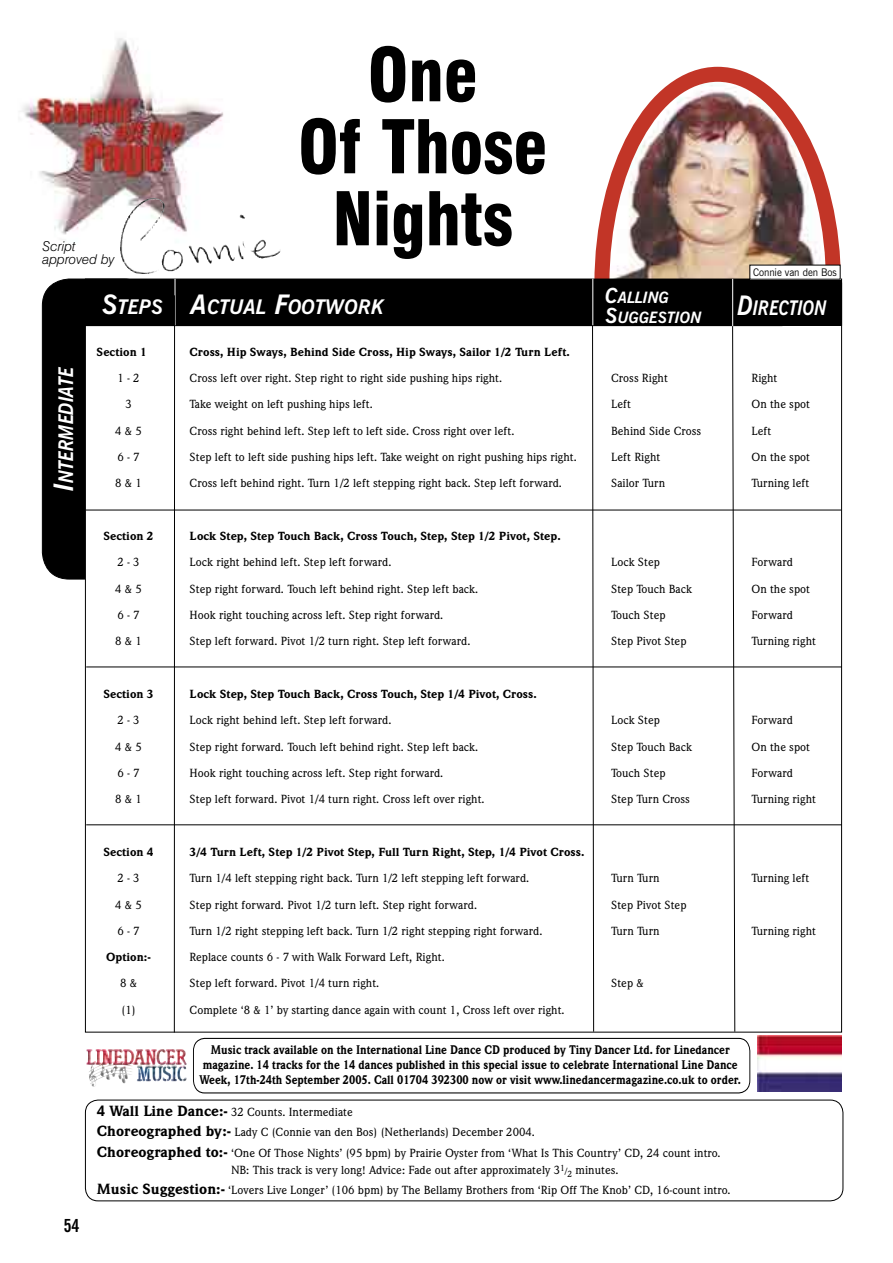
<style>
.page{position:relative;width:893px;height:1263px;background:#fff}
.page>*{position:absolute;margin:0;border:0;box-sizing:border-box;transform-origin:0 0}
.t1{font:900 condensed 72px/72px "Swiss 721 BT";color:#000;text-align:center;scale:.95 1}
.t2{font:italic 700 20.25px "News Gothic BT";color:#fff}
.t3{font:italic 700 20.25px "News Gothic BT";color:#fff;scale:.9 1}
.t4{font:italic 700 20.25px "News Gothic BT";color:#fff;scale:.85 1}
.t5{font:700 condensed 18px "News Gothic BT";color:#000}
.t6{font:italic 700 15.75px/19.5px "News Gothic BT";color:#fff}
.t7{font:italic 300 13.5px/13.5px "Swiss 721 BT";color:#000}
.t8{font:900 12.75px/15px "Weidemann IT Cby BT";color:#000;text-align:center;scale:.87 1}
.t9{font:500 12px/20.4px "Weidemann IT Cby BT";color:#000}
.t10{font:900 12px "Weidemann IT Cby BT";color:#000}
.t11{font:10.5px "News Gothic BT";letter-spacing:-.01em;color:#000;scale:.95 1}
.s1{font-size:27px}
.s2{font-size:21px}
.s3{font-weight:900;font-size:15px}
.s4{font-size:9px}
</style>
<div class="page">
<div style="left:42px;top:278px;width:110px;height:301px;background:#000"></div>
<img style="left:605px;top:74px;width:220px;height:205px">
<div style="left:594px;top:67px;width:247px;height:434px;border:15px solid #c23527;border-radius:50%"></div>
<div style="left:85px;top:283px;width:757px;height:749px;background:#fff"></div>
<img style="left:22px;top:38px;width:206px;height:209px">
<div style="left:85px;top:279px;width:757px;height:46px;background:#000"></div>
<div style="left:85px;top:279px;width:757px;height:47px;border:1px solid #000"></div>
<hr style="left:175px;top:279px;width:1px;height:46px;background:#fff">
<hr style="left:592px;top:279px;width:1px;height:46px;background:#fff">
<svg style="left:85px;top:1099px;width:759px;height:102px"></svg>
<hr style="left:174px;top:295px;width:1px;height:737px;background:#000">
<svg style="left:592px;top:325px;width:2px;height:707px"></svg>
<svg style="left:732px;top:295px;width:3px;height:737px"></svg>
<div style="left:750px;top:265px;width:90px;height:14px;background:#fff"></div>
<hr style="left:732px;top:279px;width:1px;height:47px;background:#fff">
<hr style="left:86px;top:666px;width:756px;height:1px;background:#000">
<hr style="left:85px;top:510px;width:756px;height:1px;background:#000">
<hr style="left:86px;top:824px;width:756px;height:1px;background:#000">
<img style="left:122px;top:197px;width:43px;height:50px">
<img style="left:86px;top:1049px;width:80px;height:16px">
<svg style="left:193px;top:1038px;width:557px;height:55px"></svg>
<img style="left:758px;top:1036px;width:84px;height:56px">
<h1 class="t1" style="left:298px;top:39px;width:264px">One<br>Of Those<br>Nights</h1>
<h2 class="t2" style="left:102px;top:294px;width:283px"><span class="s1">S</span>TEPS <span class="s1">A</span>CTUAL <span class="s1">F</span>OOTWORK</h2>
<h2 class="t4" style="left:737px;top:296px;width:107px"><span class="s1">D</span>IRECTION</h2>
<p class="t7" style="left:43px;top:239px;width:74px">Script approved by</p>
<p class="t11" style="left:753px;top:266px;width:89px">Connie van den Bos</p>
<h3 class="t6" style="left:605px;top:288px;width:98px"><span class="s2">C</span>ALLING<br><span class="s2">S</span>UGGESTION</h3>
<h2 class="t3" style="left:54px;top:491px;width:139px;rotate:-90deg"><span class="s1">I</span>NTERMEDIATE</h2>
<h3 class="t5" style="left:64px;top:1215px;width:17px">54</h3>
<p class="t10" style="left:97px;top:344px;width:52px">Section 1</p>
<p class="t10" style="left:190px;top:344px;width:382px">Cross, Hip Sways, Behind Side Cross, Hip Sways, Sailor 1/2 Turn Left.</p>
<p class="t9" style="left:117px;top:368px;width:24px">1 - 2</p>
<p class="t9" style="left:190px;top:368px;width:314px">Cross left over right. Step right to right side pushing hips right.</p>
<p class="t9" style="left:611px;top:368px;width:58px">Cross Right</p>
<p class="t9" style="left:751px;top:368px;width:27px">Right</p>
<p class="t9" style="left:125px;top:394px;width:8px">3</p>
<p class="t9" style="left:190px;top:394px;width:185px">Take weight on left pushing hips left.</p>
<p class="t9" style="left:611px;top:394px;width:21px">Left</p>
<p class="t9" style="left:751px;top:394px;width:60px">On the spot</p>
<p class="t9" style="left:115px;top:420px;width:28px">4 &amp; 5</p>
<p class="t9" style="left:190px;top:420px;width:326px">Cross right behind left. Step left to left side. Cross right over left.</p>
<p class="t9" style="left:611px;top:420px;width:92px">Behind Side Cross</p>
<p class="t9" style="left:751px;top:420px;width:21px">Left</p>
<p class="t9" style="left:117px;top:447px;width:24px">6 - 7</p>
<p class="t9" style="left:190px;top:447px;width:389px">Step left to left side pushing hips left. Take weight on right pushing hips right.</p>
<p class="t9" style="left:611px;top:447px;width:51px">Left Right</p>
<p class="t9" style="left:751px;top:447px;width:60px">On the spot</p>
<p class="t9" style="left:115px;top:473px;width:28px">8 &amp; 1</p>
<p class="t9" style="left:190px;top:473px;width:374px">Cross left behind right. Turn 1/2 left stepping right back. Step left forward.</p>
<p class="t9" style="left:611px;top:473px;width:56px">Sailor Turn</p>
<p class="t9" style="left:751px;top:473px;width:59px">Turning left</p>
<p class="t10" style="left:103px;top:528px;width:52px">Section 2</p>
<p class="t10" style="left:190px;top:528px;width:373px">Lock Step, Step Touch Back, Cross Touch, Step, Step 1/2 Pivot, Step.</p>
<p class="t9" style="left:117px;top:552px;width:24px">2 - 3</p>
<p class="t9" style="left:190px;top:552px;width:203px">Lock right behind left. Step left forward.</p>
<p class="t9" style="left:611px;top:552px;width:50px">Lock Step</p>
<p class="t9" style="left:751px;top:552px;width:43px">Forward</p>
<p class="t9" style="left:115px;top:578px;width:28px">4 &amp; 5</p>
<p class="t9" style="left:190px;top:578px;width:290px">Step right forward. Touch left behind right. Step left back.</p>
<p class="t9" style="left:611px;top:578px;width:82px">Step Touch Back</p>
<p class="t9" style="left:751px;top:578px;width:60px">On the spot</p>
<p class="t9" style="left:117px;top:604px;width:24px">6 - 7</p>
<p class="t9" style="left:190px;top:604px;width:255px">Hook right touching across left. Step right forward.</p>
<p class="t9" style="left:611px;top:604px;width:56px">Touch Step</p>
<p class="t9" style="left:751px;top:604px;width:43px">Forward</p>
<p class="t9" style="left:115px;top:631px;width:28px">8 &amp; 1</p>
<p class="t9" style="left:190px;top:631px;width:282px">Step left forward. Pivot 1/2 turn right. Step left forward.</p>
<p class="t9" style="left:611px;top:631px;width:77px">Step Pivot Step</p>
<p class="t9" style="left:751px;top:631px;width:66px">Turning right</p>
<p class="t10" style="left:103px;top:686px;width:52px">Section 3</p>
<p class="t10" style="left:190px;top:686px;width:349px">Lock Step, Step Touch Back, Cross Touch, Step 1/4 Pivot, Cross.</p>
<p class="t9" style="left:117px;top:710px;width:24px">2 - 3</p>
<p class="t9" style="left:190px;top:710px;width:203px">Lock right behind left. Step left forward.</p>
<p class="t9" style="left:611px;top:710px;width:50px">Lock Step</p>
<p class="t9" style="left:751px;top:710px;width:43px">Forward</p>
<p class="t9" style="left:115px;top:736px;width:28px">4 &amp; 5</p>
<p class="t9" style="left:190px;top:736px;width:290px">Step right forward. Touch left behind right. Step left back.</p>
<p class="t9" style="left:611px;top:736px;width:82px">Step Touch Back</p>
<p class="t9" style="left:751px;top:736px;width:60px">On the spot</p>
<p class="t9" style="left:117px;top:762px;width:24px">6 - 7</p>
<p class="t9" style="left:190px;top:762px;width:255px">Hook right touching across left. Step right forward.</p>
<p class="t9" style="left:611px;top:762px;width:56px">Touch Step</p>
<p class="t9" style="left:751px;top:762px;width:43px">Forward</p>
<p class="t9" style="left:115px;top:789px;width:28px">8 &amp; 1</p>
<p class="t9" style="left:190px;top:789px;width:297px">Step left forward. Pivot 1/4 turn right. Cross left over right.</p>
<p class="t9" style="left:611px;top:789px;width:80px">Step Turn Cross</p>
<p class="t9" style="left:751px;top:789px;width:66px">Turning right</p>
<p class="t10" style="left:103px;top:844px;width:52px">Section 4</p>
<p class="t10" style="left:190px;top:844px;width:396px">3/4 Turn Left, Step 1/2 Pivot Step, Full Turn Right, Step, 1/4 Pivot Cross.</p>
<p class="t9" style="left:117px;top:868px;width:24px">2 - 3</p>
<p class="t9" style="left:190px;top:868px;width:341px">Turn 1/4 left stepping right back. Turn 1/2 left stepping left forward.</p>
<p class="t9" style="left:611px;top:868px;width:50px">Turn Turn</p>
<p class="t9" style="left:751px;top:868px;width:59px">Turning left</p>
<p class="t9" style="left:115px;top:894px;width:28px">4 &amp; 5</p>
<p class="t9" style="left:190px;top:894px;width:289px">Step right forward. Pivot 1/2 turn left. Step right forward.</p>
<p class="t9" style="left:611px;top:894px;width:77px">Step Pivot Step</p>
<p class="t9" style="left:117px;top:920px;width:24px">6 - 7</p>
<p class="t9" style="left:190px;top:920px;width:354px">Turn 1/2 right stepping left back. Turn 1/2 right stepping right forward.</p>
<p class="t9" style="left:611px;top:920px;width:50px">Turn Turn</p>
<p class="t9" style="left:751px;top:920px;width:66px">Turning right</p>
<p class="t10" style="left:106px;top:949px;width:46px">Option:-</p>
<p class="t9" style="left:190px;top:947px;width:257px">Replace counts 6 - 7 with Walk Forward Left, Right.</p>
<p class="t9" style="left:120px;top:973px;width:18px">8 &amp;</p>
<p class="t9" style="left:190px;top:973px;width:191px">Step left forward. Pivot 1/4 turn right.</p>
<p class="t9" style="left:611px;top:973px;width:34px">Step &amp;</p>
<p class="t9" style="left:121px;top:999px;width:16px">(1)</p>
<p class="t9" style="left:190px;top:999px;width:377px">Complete ‘8 &amp; 1’ by starting dance again with count 1, Cross left over right.</p>
<p class="t8" style="left:200px;top:1042px;width:624px">Music track available on the International Line Dance CD produced by Tiny Dancer Ltd. for Linedancer magazine. 14 tracks for the 14 dances published in this special issue to celebrate International Line Dance<br>Week, 17th-24th September 2005. Call 01704 392300 now or visit www.linedancermagazine.co.uk to order.</p>
<p class="t9" style="left:97px;top:1101px;width:625px"><span class="s3">4 Wall Line Dance:-</span> 32 Counts. Intermediate<br><span class="s3">Choreographed by:-</span> Lady C (Connie van den Bos) (Netherlands) December 2004.<br><span class="s3">Choreographed to:-</span> ‘One Of Those Nights’ (95 bpm) by Prairie Oyster from ‘What Is This Country’ CD, 24 count intro.</p>
<p class="t9" style="left:97px;top:1159px;width:635px;text-indent:134px">NB: This track is very long! Advice: Fade out after approximately 3<sup>1</sup><span class="s4">/</span><sub>2</sub> minutes.<br><span class="s3">Music Suggestion:-</span> ‘Lovers Live Longer’ (106 bpm) by The Bellamy Brothers from ‘Rip Off The Knob’ CD, 16-count intro.</p>
</div>
